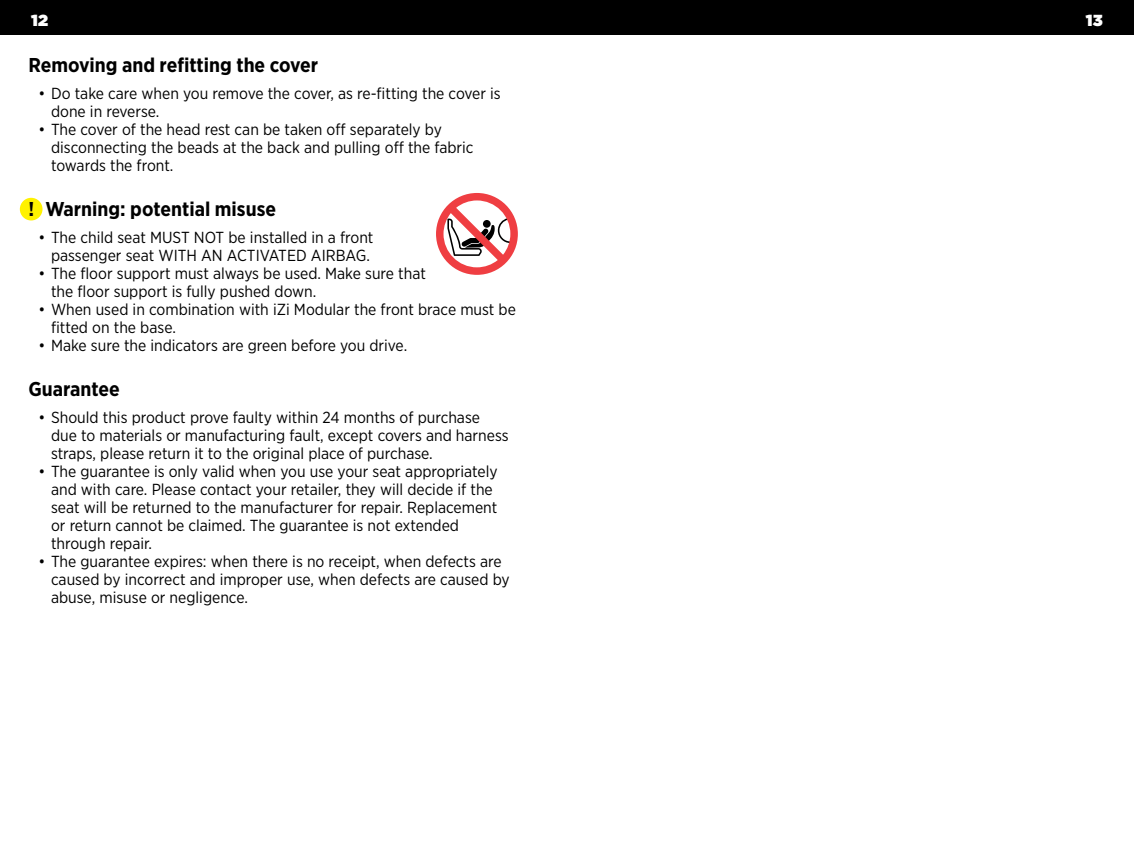
<style>
.page{position:relative;width:1134px;height:851px;background:#fff}
.page>*{position:absolute;margin:0;border:0;box-sizing:border-box;transform-origin:0 0}
.t1{font:700 20px "Gotham Narrow";color:#000}
.t2{font:16px/18px "Gotham Narrow";color:#000}
.t3{font:16px "Gotham Ultra";color:#fff}
</style>
<div class="page">
<div style="left:0;top:0;width:1134px;height:34px;background:#000"></div>
<div style="left:20px;top:198px;width:23px;height:22px;background:#fff200;border-radius:50%"></div>
<svg style="left:436px;top:193px;width:82px;height:82px"></svg>
<p class="t3" style="left:31px;top:11px;width:18px">12</p>
<p class="t3" style="left:1086px;top:11px;width:18px">13</p>
<p class="t1" style="left:28px;top:52px;width:291px">Removing and refitting the cover</p>
<p class="t2" style="left:51px;top:84px;width:451px;text-indent:-13px">• Do take care when you remove the cover, as re-fitting the cover is done in reverse.</p>
<p class="t2" style="left:51px;top:120px;width:424px;text-indent:-13px">• The cover of the head rest can be taken off separately by disconnecting the beads at the back and pulling off the fabric towards the front.</p>
<p class="t1" style="left:28px;top:196px;width:249px">! Warning: potential misuse</p>
<p class="t2" style="left:38px;top:228px;width:337px;text-align:center">• The child seat MUST NOT be installed in a front passenger seat WITH AN ACTIVATED AIRBAG.</p>
<p class="t2" style="left:51px;top:264px;width:376px;text-indent:-13px">• The floor support must always be used. Make sure that the floor support is fully pushed down.</p>
<p class="t2" style="left:51px;top:300px;width:466px;text-indent:-13px">• When used in combination with iZi Modular the front brace must be fitted on the base.</p>
<p class="t2" style="left:38px;top:336px;width:370px">• Make sure the indicators are green before you drive.</p>
<p class="t1" style="left:28px;top:376px;width:93px">Guarantee</p>
<p class="t2" style="left:51px;top:408px;width:459px;text-indent:-13px">• Should this product prove faulty within 24 months of purchase due to materials or manufacturing fault, except covers and harness straps, please return it to the original place of purchase.</p>
<p class="t2" style="left:51px;top:462px;width:448px;text-indent:-13px">• The guarantee is only valid when you use your seat appropriately and with care. Please contact your retailer, they will decide if the seat will be returned to the manufacturer for repair. Replacement or return cannot be claimed. The guarantee is not extended through repair.</p>
<p class="t2" style="left:51px;top:552px;width:460px;text-indent:-13px">• The guarantee expires: when there is no receipt, when defects are caused by incorrect and improper use, when defects are caused by abuse, misuse or negligence.</p>
</div>
